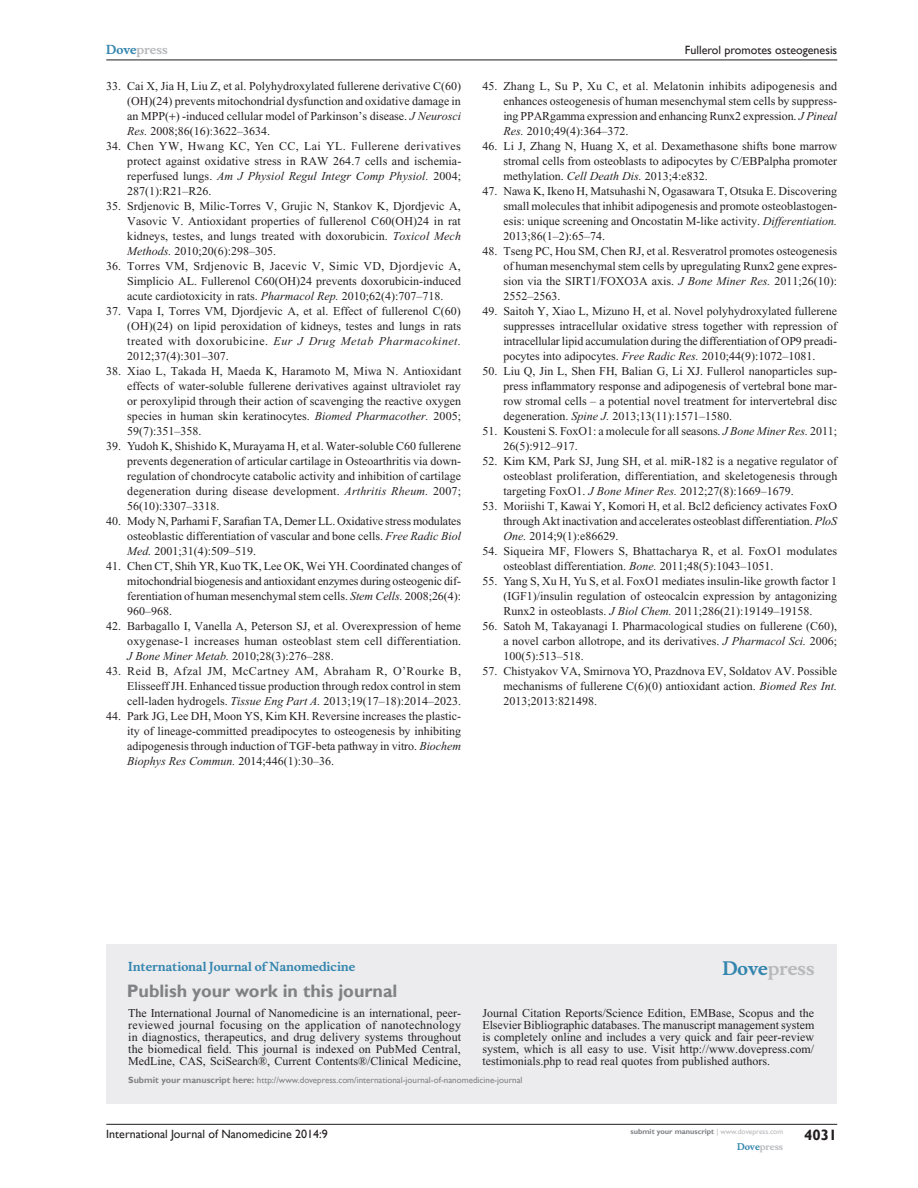
<style>
.page{position:relative;width:918px;height:1188px;background:#fff}
.page>*{position:absolute;margin:0;border:0;box-sizing:border-box;transform-origin:0 0}
.PromBx-H1{font:700 18px "Gill Sans";color:#808285}
.PromBx-Brand{font:700 18px "Musee";color:#b8b9bc}
.t1{font:700 15px "Gill Sans";color:#231f20}
.RefNL2{font:12px/15px "Times New Roman";color:#231f20;text-align:justify}
.PromBx-Tx{font:12px/12px "Times New Roman";color:#231f20;text-align:justify}
.t2{font:12px "Gill Sans";color:#231f20}
.PromBx-JrnlName{font:700 12px "Musee";color:#3485ae}
.t3{font:700 12px "Musee";color:#b8b9bc}
.PromBx-SubmitMssWebA{font:9px "Gill Sans";color:#808285}
.t4{font:700 9px "Musee";color:#b8b9bc}
.t5{font:700 7.5px "Gill Sans";color:#808285}
.s1{color:#3485ae}
.s2{font-style:italic}
.s3{font-weight:700}
.s4{font-weight:400;color:#b8b9bc}
</style>
<div class="page">
<div style="left:106px;top:944px;width:731px;height:159px;background:#ececee"></div>
<hr style="left:106px;top:1124px;width:731px;height:1px;background:#231f20">
<hr style="left:106px;top:60px;width:731px;height:1px;background:#231f20">
<p class="t3" style="left:106px;top:43px;width:63px"><span class="s1">Dove</span>press</p>
<p class="RefNL2" style="left:127px;top:79px;width:335px;text-indent:-21px">33. Cai X, Jia H, Liu Z, et al. Polyhydroxylated fullerene derivative C(60) (OH)(24) prevents mitochondrial dysfunction and oxidative damage in an MPP( ) -induced cellular model of Parkinson’s disease. <span class="s2">J Neurosci Res.</span> 2008;86(16):3622–3634.</p>
<p class="RefNL2" style="left:127px;top:139px;width:336px;text-indent:-21px">34. Chen YW, Hwang KC, Yen CC, Lai YL. Fullerene derivatives protect against oxidative stress in RAW 264.7 cells and ischemia&shy;reperfused lungs. <span class="s2">Am J Physiol Regul Integr Comp Physiol.</span> 2004; 287(1):R21–R26.</p>
<p class="RefNL2" style="left:127px;top:199px;width:335px;text-indent:-21px">35. Srdjenovic B, Milic-Torres V, Grujic N, Stankov K, Djordjevic A, Vasovic V. Antioxidant properties of fullerenol C60(OH)24 in rat kidneys, testes, and lungs treated with doxorubicin. <span class="s2">Toxicol Mech Methods.</span> 2010;20(6):298–305.</p>
<p class="RefNL2" style="left:127px;top:259px;width:335px;text-indent:-21px">36. Torres VM, Srdjenovic B, Jacevic V, Simic VD, Djordjevic A, Simplicio AL. Fullerenol C60(OH)24 prevents doxorubicin-induced acute cardiotoxicity in rats. <span class="s2">Pharmacol Rep.</span> 2010;62(4):707–718.</p>
<p class="RefNL2" style="left:127px;top:304px;width:335px;text-indent:-21px">37. Vapa I, Torres VM, Djordjevic A, et al. Effect of fullerenol C(60) (OH)(24) on lipid peroxidation of kidneys, testes and lungs in rats treated with doxorubicine. <span class="s2">Eur J Drug Metab Pharmacokinet.<br></span>2012;37(4):301–307.</p>
<p class="RefNL2" style="left:127px;top:364px;width:336px;text-indent:-21px">38. Xiao L, Takada H, Maeda K, Haramoto M, Miwa N. Antioxidant effects of water-soluble fullerene derivatives against ultraviolet ray or peroxylipid through their action of scavenging the reactive oxygen species in human skin keratinocytes. <span class="s2">Biomed Pharmacother.</span> 2005; 59(7):351–358.</p>
<p class="RefNL2" style="left:127px;top:439px;width:335px;text-indent:-21px">39. Yudoh K, Shishido K, Murayama H, et al. Water-soluble C60 fullerene prevents degeneration of articular cartilage in Osteoarthritis via down&shy;regulation of chondrocyte catabolic activity and inhibition of cartilage degeneration during disease development. <span class="s2">Arthritis Rheum.</span> 2007; 56(10):3307–3318.</p>
<p class="RefNL2" style="left:127px;top:514px;width:335px;text-indent:-21px">40. Mody N, Parhami F, Sarafian TA, Demer LL. Oxidative stress modulates osteoblastic differentiation of vascular and bone cells. <span class="s2">Free Radic Biol Med.</span> 2001;31(4):509–519.</p>
<p class="RefNL2" style="left:127px;top:559px;width:336px;text-indent:-21px">41. Chen CT, Shih YR, Kuo TK, Lee OK, Wei YH. Coordinated changes of mitochondrial biogenesis and antioxidant enzymes during osteogenic dif&shy;ferentiation of human mesenchymal stem cells. <span class="s2">Stem Cells.</span> 2008;26(4):<br>960–968.</p>
<p class="RefNL2" style="left:127px;top:619px;width:335px;text-indent:-21px">42. Barbagallo I, Vanella A, Peterson SJ, et al. Overexpression of heme oxygenase-1 increases human osteoblast stem cell differentiation.<br><span class="s2">J Bone Miner Metab.</span> 2010;28(3):276–288.</p>
<p class="RefNL2" style="left:127px;top:664px;width:335px;text-indent:-21px">43. Reid B, Afzal JM, McCartney AM, Abraham R, O’Rourke B, Elisseeff JH. Enhanced tissue production through redox control in stem cell-laden hydrogels. <span class="s2">Tissue Eng Part A.</span> 2013;19(17–18):2014–2023.</p>
<p class="RefNL2" style="left:127px;top:709px;width:335px;text-indent:-21px">44. Park JG, Lee DH, Moon YS, Kim KH. Reversine increases the plastic&shy;ity of lineage-committed preadipocytes to osteogenesis by inhibiting adipogenesis through induction of TGF-beta pathway in vitro. <span class="s2">Biochem Biophys Res Commun.</span> 2014;446(1):30–36.</p>
<p class="t2" style="left:685px;top:43px;width:154px">Fullerol promotes osteogenesis</p>
<p class="RefNL2" style="left:503px;top:79px;width:335px;text-indent:-21px">45. Zhang L, Su P, Xu C, et al. Melatonin inhibits adipogenesis and enhances osteogenesis of human mesenchymal stem cells by suppress&shy;ing PPARgamma expression and enhancing Runx2 expression. <span class="s2">J Pineal Res.</span> 2010;49(4):364–372.</p>
<p class="RefNL2" style="left:503px;top:139px;width:335px;text-indent:-21px">46. Li J, Zhang N, Huang X, et al. Dexamethasone shifts bone marrow stromal cells from osteoblasts to adipocytes by C/EBPalpha promoter methylation. <span class="s2">Cell Death Dis.</span> 2013;4:e832.</p>
<p class="RefNL2" style="left:503px;top:184px;width:335px;text-indent:-21px">47. Nawa K, Ikeno H, Matsuhashi N, Ogasawara T, Otsuka E. Discovering small molecules that inhibit adipogenesis and promote osteoblastogen&shy;esis: unique screening and Oncostatin M-like activity. <span class="s2">Differentiation.<br></span>2013;86(1–2):65–74.</p>
<p class="RefNL2" style="left:503px;top:244px;width:335px;text-indent:-21px">48. Tseng PC, Hou SM, Chen RJ, et al. Resveratrol promotes osteogenesis of human mesenchymal stem cells by upregulating Runx2 gene expres&shy;sion via the SIRT1/FOXO3A axis. <span class="s2">J Bone Miner Res.</span> 2011;26(10):<br>2552–2563.</p>
<p class="RefNL2" style="left:503px;top:304px;width:335px;text-indent:-21px">49. Saitoh Y, Xiao L, Mizuno H, et al. Novel polyhydroxylated fullerene suppresses intracellular oxidative stress together with repression of intracellular lipid accumulation during the differentiation of OP9 preadi&shy;pocytes into adipocytes. <span class="s2">Free Radic Res.</span> 2010;44(9):1072–1081.</p>
<p class="RefNL2" style="left:503px;top:364px;width:335px;text-indent:-21px">50. Liu Q, Jin L, Shen FH, Balian G, Li XJ. Fullerol nanoparticles sup&shy;press inflammatory response and adipogenesis of vertebral bone mar&shy;row stromal cells – a potential novel treatment for intervertebral disc degeneration. <span class="s2">Spine J.</span> 2013;13(11):1571–1580.</p>
<p class="RefNL2" style="left:503px;top:424px;width:335px;text-indent:-21px">51. Kousteni S. FoxO1: a molecule for all seasons. <span class="s2">J Bone Miner Res.</span> 2011;<br>26(5):912–917.</p>
<p class="RefNL2" style="left:503px;top:454px;width:336px;text-indent:-21px">52. Kim KM, Park SJ, Jung SH, et al. miR-182 is a negative regulator of osteoblast proliferation, differentiation, and skeletogenesis through targeting FoxO1. <span class="s2">J Bone Miner Res.</span> 2012;27(8):1669–1679.</p>
<p class="RefNL2" style="left:503px;top:499px;width:335px;text-indent:-21px">53. Moriishi T, Kawai Y, Komori H, et al. Bcl2 deficiency activates FoxO through Akt inactivation and accelerates osteoblast differentiation. <span class="s2">PloS One.</span> 2014;9(1):e86629.</p>
<p class="RefNL2" style="left:503px;top:544px;width:335px;text-indent:-21px">54. Siqueira MF, Flowers S, Bhattacharya R, et al. FoxO1 modulates osteoblast differentiation. <span class="s2">Bone.</span> 2011;48(5):1043–1051.</p>
<p class="RefNL2" style="left:503px;top:574px;width:335px;text-indent:-21px">55. Yang S, Xu H, Yu S, et al. FoxO1 mediates insulin-like growth factor 1 (IGF1)/insulin regulation of osteocalcin expression by antagonizing Runx2 in osteoblasts. <span class="s2">J Biol Chem.</span> 2011;286(21):19149–19158.</p>
<p class="RefNL2" style="left:503px;top:619px;width:335px;text-indent:-21px">56. Satoh M, Takayanagi I. Pharmacological studies on fullerene (C60), a novel carbon allotrope, and its derivatives. <span class="s2">J Pharmacol Sci.</span> 2006; 100(5):513–518.</p>
<p class="RefNL2" style="left:503px;top:664px;width:335px;text-indent:-21px">57. Chistyakov VA, Smirnova YO, Prazdnova EV, Soldatov AV. Possible mechanisms of fullerene C(6)(0) antioxidant action. <span class="s2">Biomed Res Int.<br></span>2013;2013:821498.</p>
<p class="PromBx-JrnlName" style="left:128px;top:959px;width:228px">International Journal of Nanomedicine</p>
<p class="PromBx-H1" style="left:127px;top:980px;width:272px">Publish your work in this journal</p>
<p class="PromBx-Brand" style="left:722px;top:958px;width:94px"><span class="s1">Dove</span>press</p>
<p class="PromBx-Tx" style="left:128px;top:1007px;width:334px">The International Journal of Nanomedicine is an international, peer&shy;reviewed journal focusing on the application of nanotechnology in diagnostics, therapeutics, and drug delivery systems throughout the biomedical field. This journal is indexed on PubMed Central, MedLine, CAS, SciSearch®, Current Contents®/Clinical Medicine,</p>
<p class="PromBx-Tx" style="left:482px;top:1007px;width:334px">Journal Citation Reports/Science Edition, EMBase, Scopus and the Elsevier Bibliographic databases. The manuscript management system is completely online and includes a very quick and fair peer-review system, which is all easy to use. Visit http://www.dovepress.com/ testimonials.php to read real quotes from published authors.</p>
<p class="PromBx-SubmitMssWebA" style="left:128px;top:1075px;width:396px"><span class="s3">Submit your manuscript here:</span> http://www.dovepress.com/international-journal-of-nanomedicine-journal</p>
<p class="t2" style="left:106px;top:1127px;width:223px">International Journal of Nanomedicine 2014:9</p>
<p class="t5" style="left:631px;top:1127px;width:154px">submit your manuscript <span class="s4">| www.dovepress.com</span></p>
<p class="t4" style="left:737px;top:1141px;width:48px"><span class="s1">Dove</span>press</p>
<p class="t1" style="left:804px;top:1126px;width:35px">4031</p>
</div>
